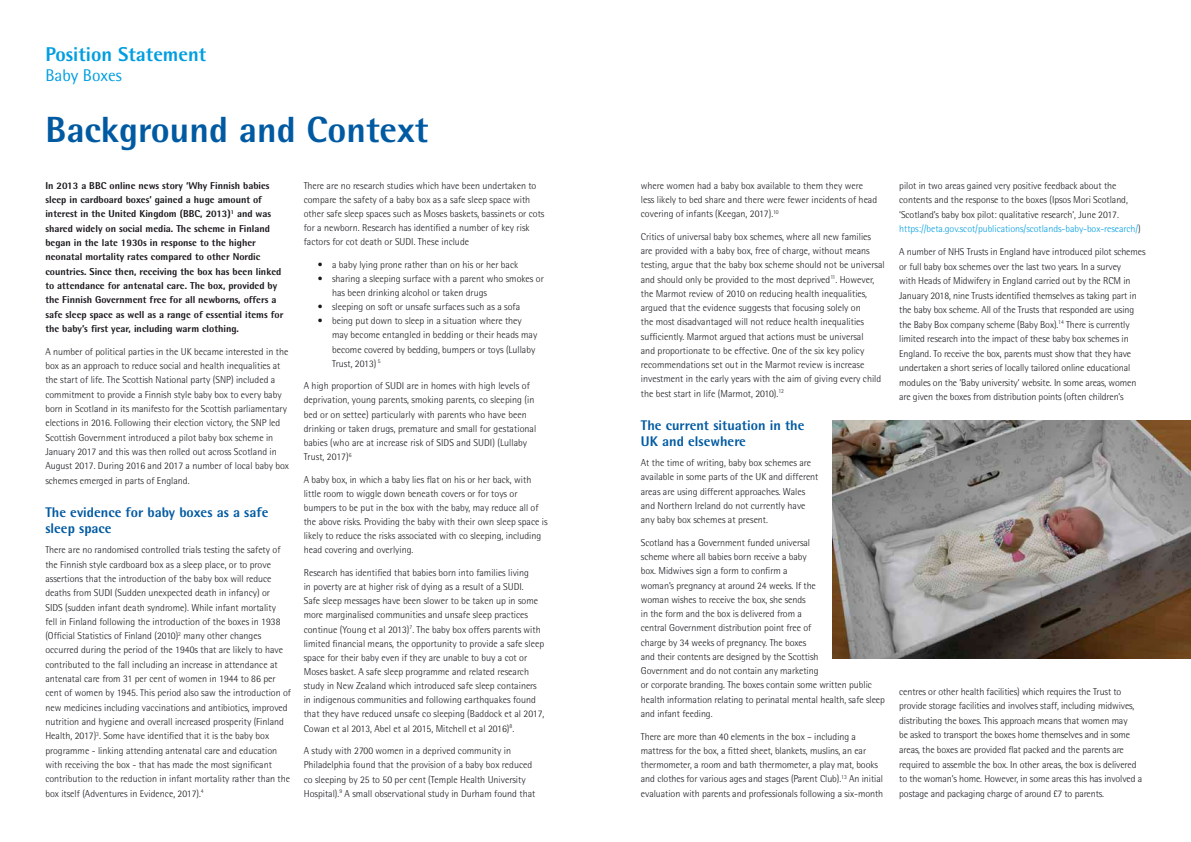
<style>
.page{position:relative;width:1191px;height:842px;background:#fff}
.page>*{position:absolute;margin:0;border:0;box-sizing:border-box;transform-origin:0 0}
.t1{font:800 36.5px "Rotis Semi Sans";color:#005aa2}
.t2{font:800 20px "Rotis Semi Sans";color:#009ee0}
.t3{font:17px "Rotis Semi Sans";color:#009ee0}
.t4{font:800 14px/16.3px "Rotis Semi Sans";color:#005aa2}
.t5{font:300 10px/14.3px "Rotis Semi Sans";color:#1a171c}
.t6{font:800 10px/14.3px "Rotis Semi Sans";color:#1a171c}
.s1{color:#009ee0}
</style>
<div class="page">
<img style="left:832px;top:420px;width:359px;height:238px">
<h2 class="t2" style="left:45px;top:42px;width:162px">Position Statement</h2>
<h3 class="t3" style="left:45px;top:65px;width:78px">Baby Boxes</h3>
<h1 class="t1" style="left:45px;top:107px;width:384px">Background and Context</h1>
<p class="t6" style="left:45px;top:178px;width:239px">In 2013 a BBC online news story ‘Why Finnish babies sleep in cardboard boxes’ gained a huge amount of interest in the United Kingdom (BBC, 2013)<sup>1</sup> and was shared widely on social media. The scheme in Finland began in the late 1930s in response to the higher neonatal mortality rates compared to other Nordic countries. Since then, receiving the box has been linked to attendance for antenatal care. The box, provided by the Finnish Government free for all newborns, offers a safe sleep space as well as a range of essential items for the baby’s first year, including warm clothing.</p>
<p class="t5" style="left:45px;top:344px;width:245px">A number of political parties in the UK became interested in the box as an approach to reduce social and health inequalities at the start of life. The Scottish National party (SNP) included a commitment to provide a Finnish style baby box to every baby born in Scotland in its manifesto for the Scottish parliamentary elections in 2016. Following their election victory, the SNP led Scottish Government introduced a pilot baby box scheme in January 2017 and this was then rolled out across Scotland in August 2017. During 2016 and 2017 a number of local baby box schemes emerged in parts of England.</p>
<h3 class="t4" style="left:45px;top:504px;width:224px">The evidence for baby boxes as a safe sleep space</h3>
<p class="t5" style="left:45px;top:543px;width:247px">There are no randomised controlled trials testing the safety of the Finnish style cardboard box as a sleep place, or to prove assertions that the introduction of the baby box will reduce deaths from SUDI (Sudden unexpected death in infancy) or<br>SIDS (sudden infant death syndrome). While infant mortality<br>fell in Finland following the introduction of the boxes in 1938 (Official Statistics of Finland (2010)<sup>2</sup> many other changes occurred during the period of the 1940s that are likely to have contributed to the fall including an increase in attendance at antenatal care from 31 per cent of women in 1944 to 86 per cent of women by 1945. This period also saw the introduction of new medicines including vaccinations and antibiotics, improved nutrition and hygiene and overall increased prosperity (Finland Health, 2017)<sup>3</sup>. Some have identified that it is the baby box programme - linking attending antenatal care and education with receiving the box - that has made the most significant contribution to the reduction in infant mortality rather than the box itself (Adventures in Evidence, 2017).<sup>4</sup></p>
<p class="t5" style="left:304px;top:178px;width:242px">There are no research studies which have been undertaken to compare the safety of a baby box as a safe sleep space with other safe sleep spaces such as Moses baskets, bassinets or cots for a newborn. Research has identified a number of key risk factors for cot death or SUDI. These include</p>
<p class="t5" style="left:318px;top:257px;width:202px">• a baby lying prone rather than on his or her back</p>
<p class="t5" style="left:332px;top:271px;width:213px;text-indent:-14px">• sharing a sleeping surface with a parent who smokes or has been drinking alcohol or taken drugs</p>
<p class="t5" style="left:318px;top:300px;width:204px">• sleeping on soft or unsafe surfaces such as a sofa</p>
<p class="t5" style="left:332px;top:314px;width:207px;text-indent:-14px">• being put down to sleep in a situation where they may become entangled in bedding or their heads may become covered by bedding, bumpers or toys (Lullaby Trust, 2013) <sup>5</sup></p>
<p class="t5" style="left:304px;top:379px;width:234px">A high proportion of SUDI are in homes with high levels of deprivation, young parents, smoking parents, co sleeping (in bed or on settee) particularly with parents who have been drinking or taken drugs, premature and small for gestational babies (who are at increase risk of SIDS and SUDI) (Lullaby Trust, 2017)<sup>6</sup></p>
<p class="t5" style="left:304px;top:472px;width:245px">A baby box, in which a baby lies flat on his or her back, with little room to wiggle down beneath covers or for toys or bumpers to be put in the box with the baby, may reduce all of the above risks. Providing the baby with their own sleep space is likely to reduce the risks associated with co sleeping, including head covering and overlying.</p>
<p class="t5" style="left:304px;top:566px;width:242px">Research has identified that babies born into families living<br>in poverty are at higher risk of dying as a result of a SUDI.<br>Safe sleep messages have been slower to be taken up in some more marginalised communities and unsafe sleep practices continue (Young et al 2013)<sup>7</sup>. The baby box offers parents with limited financial means, the opportunity to provide a safe sleep space for their baby even if they are unable to buy a cot or Moses basket. A safe sleep programme and related research study in New Zealand which introduced safe sleep containers in indigenous communities and following earthquakes found that they have reduced unsafe co sleeping (Baddock et al 2017, Cowan et al 2013, Abel et al 2015, Mitchell et al 2016)<sup>8</sup>.</p>
<p class="t5" style="left:304px;top:744px;width:233px">A study with 2700 women in a deprived community in Philadelphia found that the provision of a baby box reduced co sleeping by 25 to 50 per cent (Temple Health University Hospital).<sup>9</sup> A small observational study in Durham found that</p>
<p class="t5" style="left:641px;top:178px;width:238px">where women had a baby box available to them they were less likely to bed share and there were fewer incidents of head covering of infants (Keegan, 2017).<sup>10</sup></p>
<p class="t5" style="left:641px;top:229px;width:245px">Critics of universal baby box schemes, where all new families are provided with a baby box, free of charge, without means testing, argue that the baby box scheme should not be universal and should only be provided to the most deprived<sup>11</sup>. However, the Marmot review of 2010 on reducing health inequalities, argued that the evidence suggests that focusing solely on<br>the most disadvantaged will not reduce health inequalities sufficiently. Marmot argued that actions must be universal<br>and proportionate to be effective. One of the six key policy recommendations set out in the Marmot review is increase investment in the early years with the aim of giving every child the best start in life (Marmot, 2010).<sup>12</sup></p>
<h3 class="t4" style="left:641px;top:417px;width:165px">The current situation in the<br>UK and elsewhere</h3>
<p class="t5" style="left:641px;top:455px;width:179px">At the time of writing, baby box schemes are available in some parts of the UK and different areas are using different approaches. Wales and Northern Ireland do not currently have any baby box schemes at present.</p>
<p class="t5" style="left:641px;top:535px;width:246px">Scotland has a Government funded universal<br>scheme where all babies born receive a baby<br>box. Midwives sign a form to confirm a<br>woman’s pregnancy at around 24 weeks. If the<br>woman wishes to receive the box, she sends<br>in the form and the box is delivered from a<br>central Government distribution point free of<br>charge by 34 weeks of pregnancy. The boxes<br>and their contents are designed by the Scottish<br>Government and do not contain any marketing<br>or corporate branding. The boxes contain some written public health information relating to perinatal mental health, safe sleep and infant feeding.</p>
<p class="t5" style="left:641px;top:729px;width:244px">There are more than 40 elements in the box – including a mattress for the box, a fitted sheet, blankets, muslins, an ear thermometer, a room and bath thermometer, a play mat, books and clothes for various ages and stages (Parent Club).<sup>13</sup> An initial evaluation with parents and professionals following a six-month</p>
<p class="t5" style="left:899px;top:178px;width:243px">pilot in two areas gained very positive feedback about the contents and the response to the boxes (Ipsos Mori Scotland, ‘Scotland’s baby box pilot: qualitative research’, June 2017. <span class="s1">https://beta.gov.scot/publications/scotlands-baby-box-research/</span>)</p>
<p class="t5" style="left:899px;top:244px;width:248px">A number of NHS Trusts in England have introduced pilot schemes or full baby box schemes over the last two years. In a survey<br>with Heads of Midwifery in England carried out by the RCM in January 2018, nine Trusts identified themselves as taking part in the baby box scheme. All of the Trusts that responded are using the Baby Box company scheme (Baby Box).<sup>14</sup> There is currently limited research into the impact of these baby box schemes in England. To receive the box, parents must show that they have undertaken a short series of locally tailored online educational modules on the ‘Baby university’ website. In some areas, women are given the boxes from distribution points (often children’s</p>
<p class="t5" style="left:899px;top:684px;width:244px">centres or other health facilities) which requires the Trust to provide storage facilities and involves staff, including midwives, distributing the boxes. This approach means that women may<br>be asked to transport the boxes home themselves and in some areas, the boxes are provided flat packed and the parents are required to assemble the box. In other areas, the box is delivered to the woman’s home. However, in some areas this has involved a postage and packaging charge of around £7 to parents.</p>
</div>
